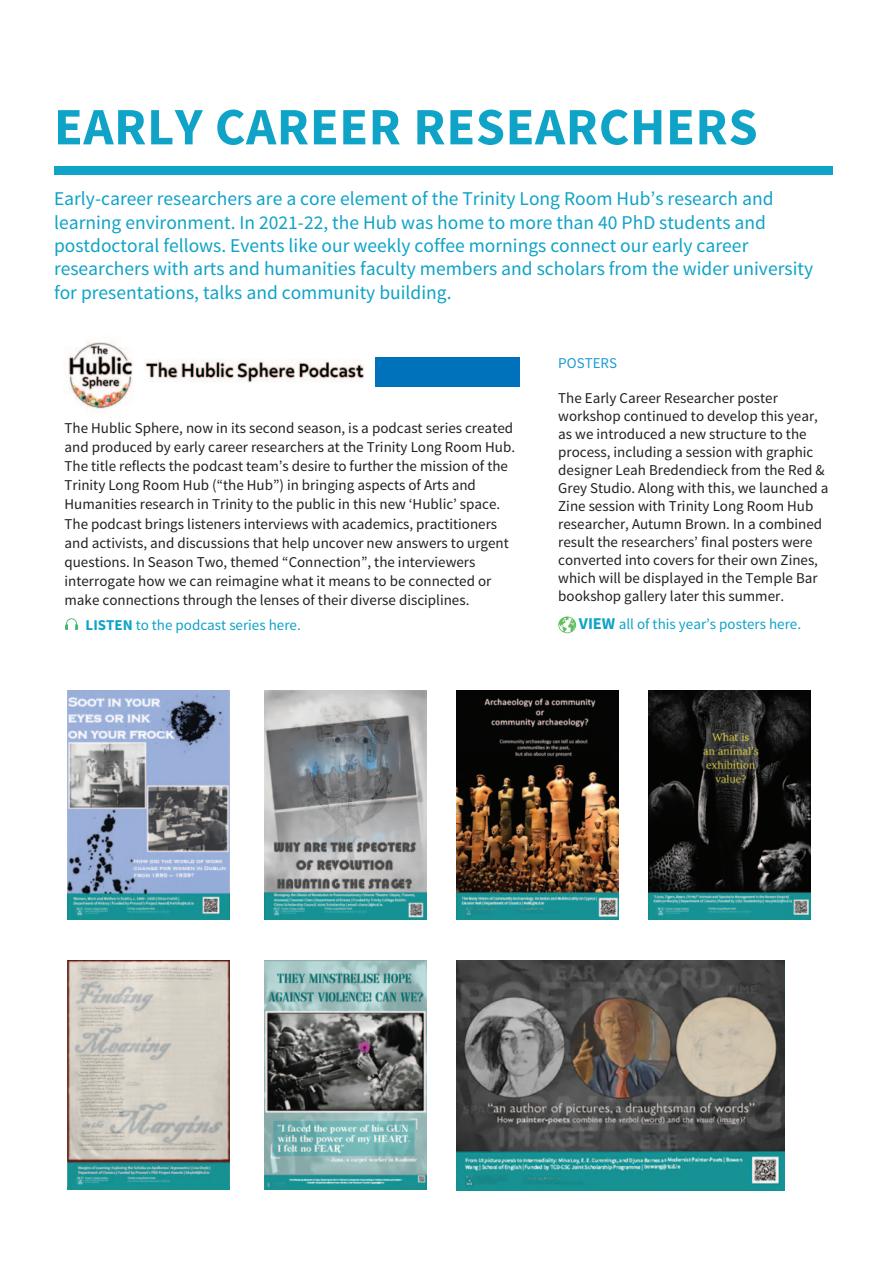
<style>
.page{position:relative;width:893px;height:1263px;background:#fff}
.page>*{position:absolute;margin:0;border:0;box-sizing:border-box;transform-origin:0 0}
.t1{font:700 52.5px "Source Sans Pro";letter-spacing:.015em;color:#0ea3c7}
.t2{font:19.5px/23.4px "Source Sans Pro";color:#0ea3c7}
.t3{font:15px/18px "Source Sans Pro";color:#231f20}
.t4{font:15px "Source Sans Pro";color:#0ea3c7}
.t5{font:15px "Source Sans Pro";color:#1f9bd6}
.s1{font-weight:700}
.s2{font-weight:700;font-size:16.5px}
</style>
<div class="page">
<div style="left:54px;top:166px;width:778px;height:10px;background:#0ea3c7"></div>
<img style="left:65px;top:342px;width:300px;height:67px">
<div style="left:375px;top:357px;width:144px;height:30px;background:#0072bc"></div>
<svg style="left:558px;top:616px;width:18px;height:17px"></svg>
<img style="left:68px;top:690px;width:162px;height:230px">
<img style="left:264px;top:690px;width:162px;height:230px">
<img style="left:456px;top:690px;width:162px;height:230px">
<img style="left:648px;top:690px;width:162px;height:230px">
<img style="left:68px;top:960px;width:162px;height:230px">
<img style="left:264px;top:960px;width:162px;height:230px">
<img style="left:456px;top:960px;width:328px;height:231px">
<svg style="left:65px;top:618px;width:13px;height:12px"></svg>
<p class="t1" style="left:54px;top:108px;width:705px">EARLY CAREER RESEARCHERS</p>
<p class="t2" style="left:54px;top:189px;width:760px">Early-career researchers are a core element of the Trinity Long Room Hub’s research and learning environment. In 2021-22, the Hub was home to more than 40 PhD students and postdoctoral fellows. Events like our weekly coffee mornings connect our early career researchers with arts and humanities faculty members and scholars from the wider university for presentations, talks and community building.</p>
<p class="t3" style="left:64px;top:419px;width:452px;line-height:19.2px">The Hublic Sphere, now in its second season, is a podcast series created and produced by early career researchers at the Trinity Long Room Hub.<br>The title reflects the podcast team’s desire to further the mission of the Trinity Long Room Hub (“the Hub”) in bringing aspects of Arts and Humanities research in Trinity to the public in this new ‘Hublic’ space.<br>The podcast brings listeners interviews with academics, practitioners and activists, and discussions that help uncover new answers to urgent questions. In Season Two, themed “Connection”, the interviewers interrogate how we can reimagine what it means to be connected or make connections through the lenses of their diverse disciplines.</p>
<p class="t4" style="left:86px;top:620px;width:217px"><span class="s1">LISTEN</span> to the podcast series here.</p>
<p class="t5" style="left:558px;top:358px;width:60px">POSTERS</p>
<p class="t3" style="left:558px;top:391px;width:272px">The Early Career Researcher poster workshop continued to develop this year, as we introduced a new structure to the process, including a session with graphic designer Leah Bredendieck from the Red &amp; Grey Studio. Along with this, we launched a Zine session with Trinity Long Room Hub researcher, Autumn Brown. In a combined result the researchers’ final posters were converted into covers for their own Zines, which will be displayed in the Temple Bar bookshop gallery later this summer.</p>
<p class="t4" style="left:579px;top:618px;width:224px"><span class="s2">VIEW</span> all of this year’s posters here.</p>
</div>
